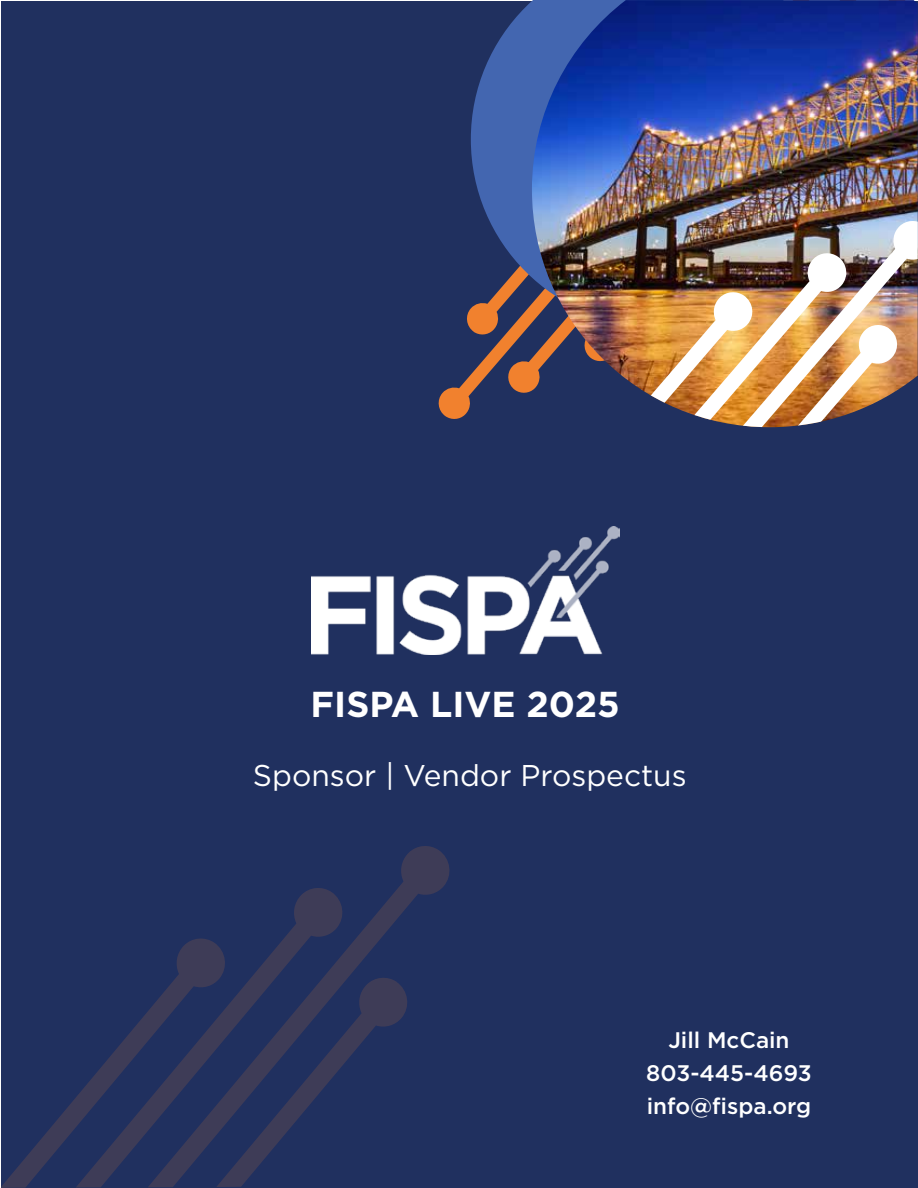
<style>
.page{position:relative;width:918px;height:1188px;background:#fff}
.page>*{position:absolute;margin:0;border:0;box-sizing:border-box;transform-origin:0 0}
.t1{font:700 36px "Gotham";color:#fff}
.t2{font:30px "Gotham";color:#fff}
.t3{font:500 22.5px/33px "Gotham";color:#fff;text-align:center}
</style>
<div class="page">
<div style="left:2px;top:1px;width:916px;height:1187px;background:#20305f"></div>
<svg style="left:1px;top:936px;width:75px;height:252px"></svg>
<svg style="left:76px;top:1012px;width:72px;height:176px"></svg>
<svg style="left:148px;top:846px;width:301px;height:341px"></svg>
<svg style="left:216px;top:976px;width:195px;height:211px"></svg>
<svg style="left:438px;top:336px;width:94px;height:83px"></svg>
<svg style="left:471px;top:1px;width:61px;height:325px;fill:#4366b0"></svg>
<img style="left:532px;top:0;width:386px;height:219px">
<img style="left:532px;top:219px;width:386px;height:170px">
<img style="left:532px;top:290px;width:368px;height:137px">
<img style="left:311px;top:526px;width:308px;height:129px">
<h1 class="t1" style="left:311px;top:680px;width:311px">FISPA LIVE 2025</h1>
<h2 class="t2" style="left:253px;top:756px;width:435px">Sponsor | Vendor Prospectus</h2>
<p class="t3" style="left:646px;top:1024px;width:167px">Jill McCain<br>803-445-4693 info@fispa.org</p>
</div>
